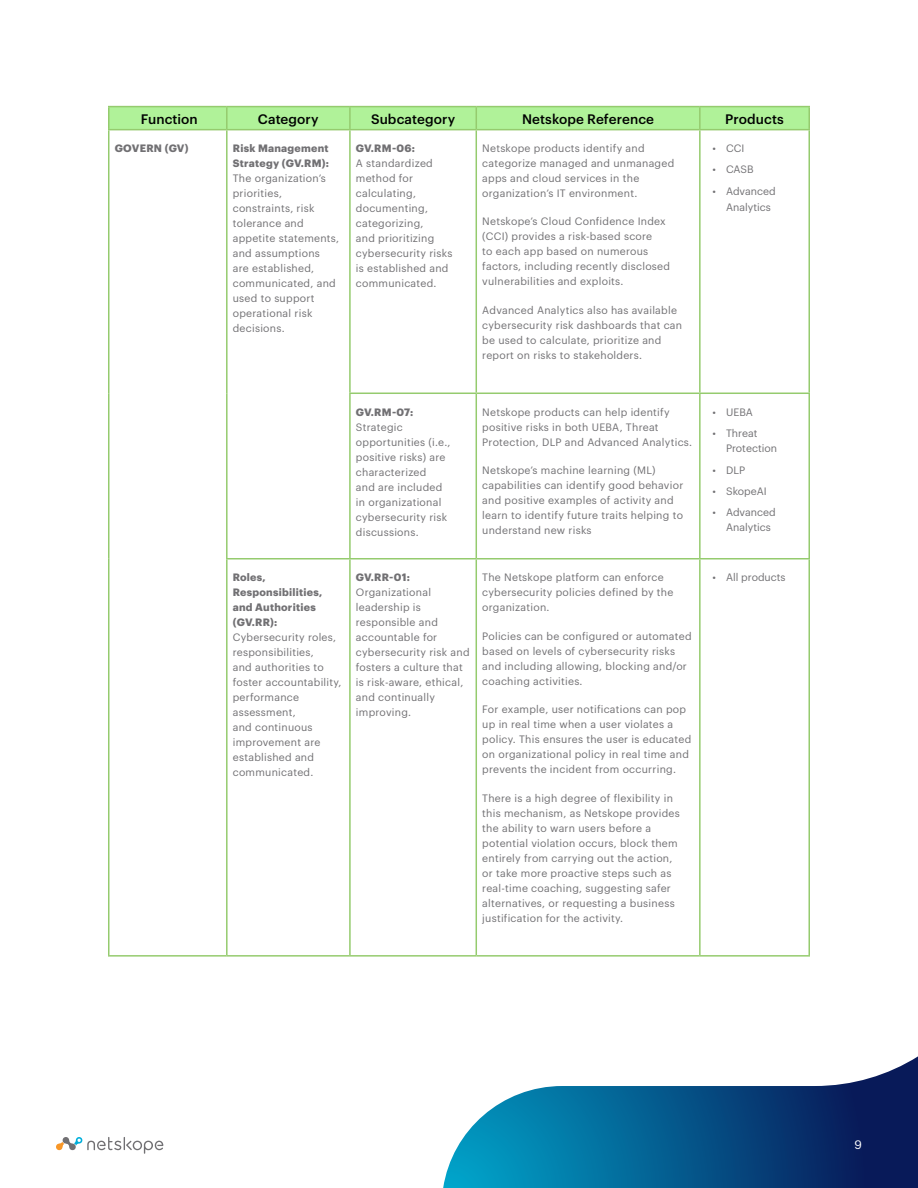
<style>
.page{position:relative;width:918px;height:1188px;background:#fff}
.page>*{position:absolute;margin:0;border:0;box-sizing:border-box;transform-origin:0 0}
.t1{font:500 13.5px "Graphik";letter-spacing:.01em;color:#000101}
.t2{font:12px "Graphik";color:#fff}
.t3{font:10.5px/15px "Graphik";letter-spacing:.025em;color:#717073}
.t4{font:700 10.5px/15px "Graphik";letter-spacing:.025em;color:#717073}
.t5{font:10.5px/15px "Graphik";color:#717073}
</style>
<div class="page">
<svg style="left:443px;top:1056px;width:475px;height:132px"></svg>
<svg style="left:56px;top:1137px;width:107px;height:17px"></svg>
<hr style="left:108px;top:130px;width:2px;height:263px;background:#95cb6e">
<hr style="left:226px;top:130px;width:2px;height:263px;background:#95cb6e">
<hr style="left:349px;top:130px;width:2px;height:263px;background:#95cb6e">
<hr style="left:476px;top:130px;width:1px;height:263px;background:#95cb6e">
<hr style="left:699px;top:130px;width:2px;height:263px;background:#95cb6e">
<hr style="left:808px;top:130px;width:2px;height:263px;background:#95cb6e">
<hr style="left:108px;top:393px;width:2px;height:166px;background:#95cb6e">
<hr style="left:226px;top:393px;width:2px;height:165px;background:#95cb6e">
<hr style="left:349px;top:393px;width:127px;height:1px;background:#95cb6e">
<hr style="left:349px;top:394px;width:2px;height:164px;background:#95cb6e">
<hr style="left:476px;top:393px;width:224px;height:1px;background:#95cb6e">
<hr style="left:476px;top:394px;width:1px;height:164px;background:#95cb6e">
<hr style="left:700px;top:393px;width:110px;height:1px;background:#95cb6e">
<hr style="left:699px;top:394px;width:2px;height:164px;background:#95cb6e">
<hr style="left:808px;top:394px;width:2px;height:164px;background:#95cb6e">
<hr style="left:108px;top:559px;width:2px;height:396px;background:#95cb6e">
<hr style="left:226px;top:558px;width:124px;height:2px;background:#95cb6e">
<hr style="left:226px;top:560px;width:2px;height:395px;background:#95cb6e">
<hr style="left:350px;top:558px;width:126px;height:2px;background:#95cb6e">
<hr style="left:349px;top:560px;width:2px;height:395px;background:#95cb6e">
<hr style="left:476px;top:558px;width:224px;height:2px;background:#95cb6e">
<hr style="left:476px;top:560px;width:1px;height:395px;background:#95cb6e">
<hr style="left:700px;top:558px;width:110px;height:2px;background:#95cb6e">
<hr style="left:699px;top:560px;width:2px;height:395px;background:#95cb6e">
<hr style="left:808px;top:560px;width:2px;height:395px;background:#95cb6e">
<hr style="left:108px;top:955px;width:119px;height:2px;background:#95cb6e">
<hr style="left:227px;top:955px;width:123px;height:2px;background:#95cb6e">
<hr style="left:350px;top:955px;width:126px;height:2px;background:#95cb6e">
<hr style="left:476px;top:955px;width:224px;height:2px;background:#95cb6e">
<hr style="left:700px;top:955px;width:110px;height:2px;background:#95cb6e">
<hr style="left:108px;top:106px;width:119px;height:1px;background:#95cb6e">
<hr style="left:108px;top:107px;width:2px;height:22px;background:#95cb6e">
<hr style="left:227px;top:106px;width:123px;height:1px;background:#95cb6e">
<hr style="left:350px;top:106px;width:126px;height:1px;background:#95cb6e">
<hr style="left:476px;top:106px;width:224px;height:1px;background:#95cb6e">
<div style="left:109px;top:107px;width:699px;height:22px;background:#b0f299"></div>
<hr style="left:700px;top:106px;width:110px;height:1px;background:#95cb6e">
<hr style="left:699px;top:107px;width:2px;height:22px;background:#95cb6e">
<hr style="left:808px;top:107px;width:2px;height:22px;background:#95cb6e">
<hr style="left:108px;top:129px;width:119px;height:1px;background:#95cb6e">
<hr style="left:227px;top:129px;width:123px;height:1px;background:#95cb6e">
<hr style="left:350px;top:129px;width:126px;height:1px;background:#95cb6e">
<hr style="left:476px;top:129px;width:224px;height:1px;background:#95cb6e">
<hr style="left:700px;top:129px;width:110px;height:1px;background:#95cb6e">
<p class="t1" style="left:141px;top:109px;width:58px">Function</p>
<p class="t1" style="left:258px;top:109px;width:62px">Category</p>
<p class="t1" style="left:371px;top:109px;width:86px">Subcategory</p>
<p class="t1" style="left:522px;top:109px;width:134px">Netskope Reference</p>
<p class="t1" style="left:725px;top:109px;width:60px">Products</p>
<p class="t4" style="left:115px;top:140px;width:75px">GOVERN (GV)</p>
<p class="t4" style="left:233px;top:140px;width:98px">Risk Management<br>Strategy (GV.RM):</p>
<p class="t3" style="left:233px;top:170px;width:108px">The organization’s priorities, constraints, risk tolerance and appetite statements, and assumptions<br>are established, communicated, and used to support operational risk decisions.</p>
<p class="t3" style="left:482px;top:140px;width:194px">Netskope products identify and categorize managed and unmanaged apps and cloud services in the organization’s IT environment.</p>
<p class="t3" style="left:482px;top:213px;width:189px">Netskope’s Cloud Confidence Index (CCI) provides a risk-based score<br>to each app based on numerous factors, including recently disclosed vulnerabilities and exploits.</p>
<p class="t3" style="left:482px;top:302px;width:201px">Advanced Analytics also has available cybersecurity risk dashboards that can be used to calculate, prioritize and report on risks to stakeholders.</p>
<p class="t4" style="left:356px;top:140px;width:60px">GV.RM-06:</p>
<p class="t3" style="left:356px;top:155px;width:98px">A standardized method for calculating, documenting, categorizing,<br>and prioritizing cybersecurity risks is established and communicated.</p>
<p class="t3" style="left:713px;top:140px;width:33px">• CCI</p>
<p class="t3" style="left:713px;top:161px;width:43px">• CASB</p>
<p class="t5" style="left:726px;top:182px;width:51px;line-height:15.9px;text-indent:-14px">• Advanced<br>Analytics</p>
<p class="t4" style="left:233px;top:569px;width:91px">Roles,<br>Responsibilities, and Authorities (GV.RR):</p>
<p class="t3" style="left:233px;top:629px;width:110px">Cybersecurity roles, responsibilities,<br>and authorities to foster accountability, performance assessment,<br>and continuous improvement are established and communicated.</p>
<p class="t4" style="left:356px;top:403px;width:59px">GV.RM-07:</p>
<p class="t3" style="left:356px;top:418px;width:96px">Strategic opportunities (i.e., positive risks) are characterized<br>and are included in organizational cybersecurity risk discussions.</p>
<p class="t3" style="left:482px;top:403px;width:211px">Netskope products can help identify positive risks in both UEBA, Threat<br>Protection, DLP and Advanced Analytics.</p>
<p class="t3" style="left:482px;top:462px;width:203px">Netskope’s machine learning (ML) capabilities can identify good behavior and positive examples of activity and learn to identify future traits helping to understand new risks</p>
<p class="t4" style="left:356px;top:569px;width:55px">GV.RR-01:</p>
<p class="t3" style="left:356px;top:584px;width:115px">Organizational leadership is responsible and accountable for cybersecurity risk and fosters a culture that is risk-aware, ethical, and continually improving.</p>
<p class="t3" style="left:482px;top:569px;width:193px">The Netskope platform can enforce cybersecurity policies defined by the organization.</p>
<p class="t3" style="left:482px;top:627px;width:211px">Policies can be configured or automated based on levels of cybersecurity risks and including allowing, blocking and/or coaching activities.</p>
<p class="t3" style="left:482px;top:701px;width:211px">For example, user notifications can pop up in real time when a user violates a policy. This ensures the user is educated on organizational policy in real time and prevents the incident from occurring.</p>
<p class="t3" style="left:482px;top:790px;width:199px">There is a high degree of flexibility in this mechanism, as Netskope provides the ability to warn users before a potential violation occurs, block them entirely from carrying out the action, or take more proactive steps such as real-time coaching, suggesting safer alternatives, or requesting a business justification for the activity.</p>
<p class="t3" style="left:713px;top:403px;width:42px">• UEBA</p>
<p class="t5" style="left:726px;top:425px;width:52px;text-indent:-14px">• Threat<br>Protection</p>
<p class="t3" style="left:713px;top:461px;width:34px">• DLP</p>
<p class="t5" style="left:713px;top:483px;width:56px">• SkopeAI</p>
<p class="t5" style="left:726px;top:504px;width:51px;text-indent:-14px">• Advanced<br>Analytics</p>
<p class="t5" style="left:713px;top:569px;width:75px">• All products</p>
<p class="t2" style="left:855px;top:1136px;width:9px">9</p>
</div>
